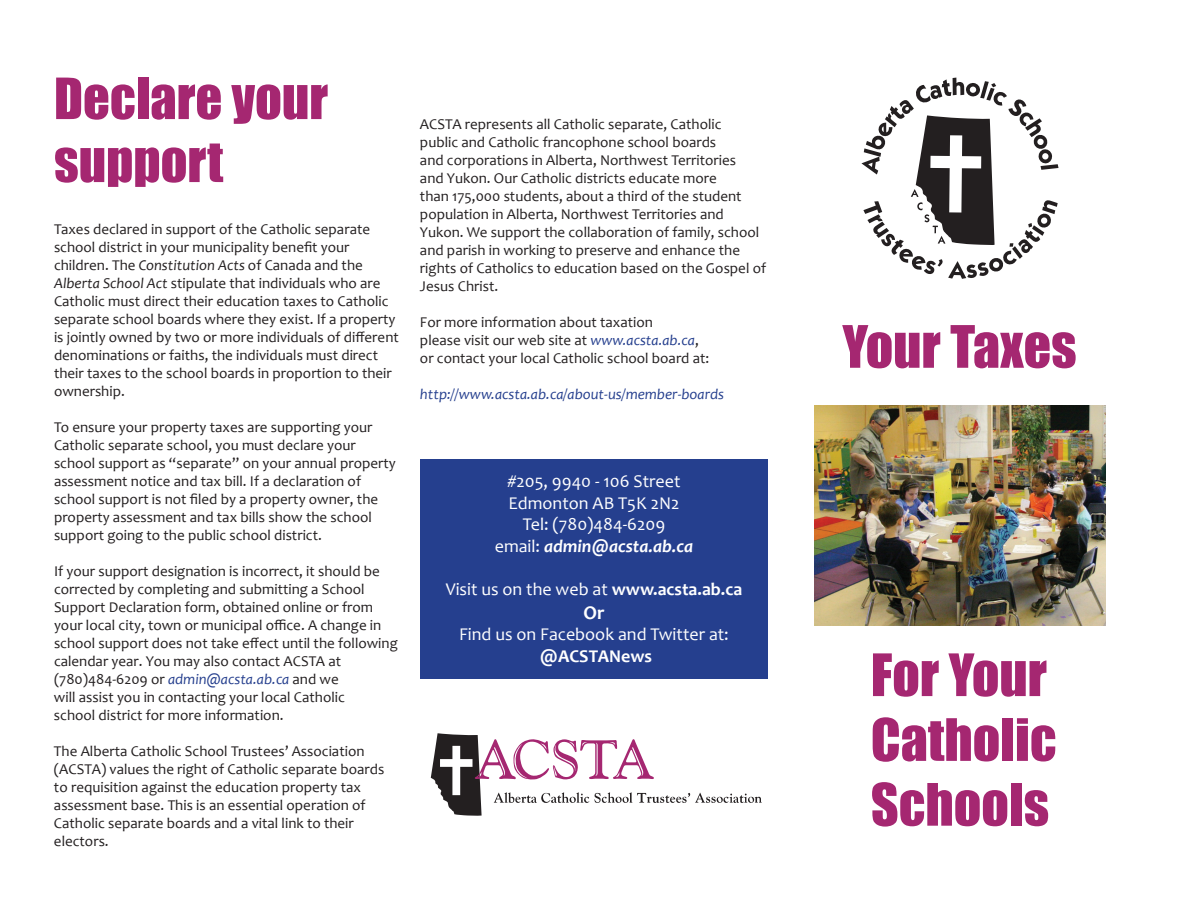
<style>
.page{position:relative;width:1188px;height:918px;background:#fff}
.page>*{position:absolute;margin:0;border:0;box-sizing:border-box;transform-origin:0 0}
.t1{font:54px/64.8px "Impact";color:#a52771}
.t2{font:52.5px/63px "Impact";color:#a52771}
.t3{font:700 19.5px "Candara";color:#fff}
.t4{font:18px/21.6px "Candara";color:#fff;text-align:center}
.t5{font:700 18px "Candara";color:#fff}
.t6{font:15px/18px "Candara";color:#231f20}
.t7{font:italic 15px "Candara";color:#253f8e}
.s1{font-style:italic}
.s2{font-style:italic;color:#253f8e}
.s3{font-weight:700;font-style:italic}
.s4{font-weight:700}
</style>
<div class="page">
<div style="left:420px;top:459px;width:348px;height:220px;background:#253f8e"></div>
<svg style="left:431px;top:733px;width:331px;height:83px"></svg>
<img style="left:814px;top:406px;width:292px;height:220px">
<svg style="left:861px;top:78px;width:198px;height:201px"></svg>
<h2 class="t2" style="left:54px;top:66px;width:276px">Declare your support</h2>
<p class="t6" style="left:54px;top:220px;width:346px">Taxes declared in support of the Catholic separate school district in your municipality benefit your children. The <span class="s1">Constitution Acts</span> of Canada and the <span class="s1">Alberta School Act</span> stipulate that individuals who are Catholic must direct their education taxes to Catholic separate school boards where they exist. If a property is jointly owned by two or more individuals of different denominations or faiths, the individuals must direct their taxes to the school boards in proportion to their ownership.</p>
<p class="t6" style="left:54px;top:418px;width:343px">To ensure your property taxes are supporting your Catholic separate school, you must declare your school support as “separate” on your annual property assessment notice and tax bill. If a declaration of school support is not filed by a property owner, the property assessment and tax bills show the school support going to the public school district.</p>
<p class="t6" style="left:54px;top:562px;width:345px">If your support designation is incorrect, it should be corrected by completing and submitting a School Support Declaration form, obtained online or from your local city, town or municipal office. A change in school support does not take effect until the following calendar year. You may also contact ACSTA at (780)484-6209 or <span class="s2">admin@acsta.ab.ca</span> and we<br>will assist you in contacting your local Catholic<br>school district for more information.</p>
<p class="t6" style="left:54px;top:742px;width:332px">The Alberta Catholic School Trustees’ Association (ACSTA) values the right of Catholic separate boards to requisition against the education property tax assessment base. This is an essential operation of Catholic separate boards and a vital link to their electors.</p>
<p class="t6" style="left:420px;top:115px;width:348px">ACSTA represents all Catholic separate, Catholic<br>public and Catholic francophone school boards<br>and corporations in Alberta, Northwest Territories<br>and Yukon. Our Catholic districts educate more<br>than 175,000 students, about a third of the student population in Alberta, Northwest Territories and Yukon. We support the collaboration of family, school and parish in working to preserve and enhance the rights of Catholics to education based on the Gospel of Jesus Christ.</p>
<p class="t6" style="left:420px;top:313px;width:291px">For more information about taxation<br>please visit our web site at <span class="s2">www.acsta.ab.ca</span>, or contact your local Catholic school board at:</p>
<p class="t7" style="left:420px;top:385px;width:306px">http://www.acsta.ab.ca/about-us/member-boards</p>
<h1 class="t1" style="left:843px;top:313px;width:236px">Your Taxes</h1>
<p class="t4" style="left:495px;top:470px;width:200px">#205, 9940 - 106 Street<br>Edmonton AB T5K 2N2<br>Tel: (780)484-6209<br>email: <span class="s3">admin@acsta.ab.ca</span></p>
<p class="t4" style="left:446px;top:578px;width:298px">Visit us on the web at <span class="s4">www.acsta.ab.ca</span></p>
<h3 class="t3" style="left:583px;top:600px;width:23px">Or</h3>
<p class="t4" style="left:459px;top:623px;width:271px">Find us on Facebook and Twitter at:</p>
<p class="t5" style="left:540px;top:645px;width:114px">@ACSTANews</p>
<h1 class="t1" style="left:871px;top:641px;width:187px">For Your<br>Catholic<br>Schools</h1>
</div>
